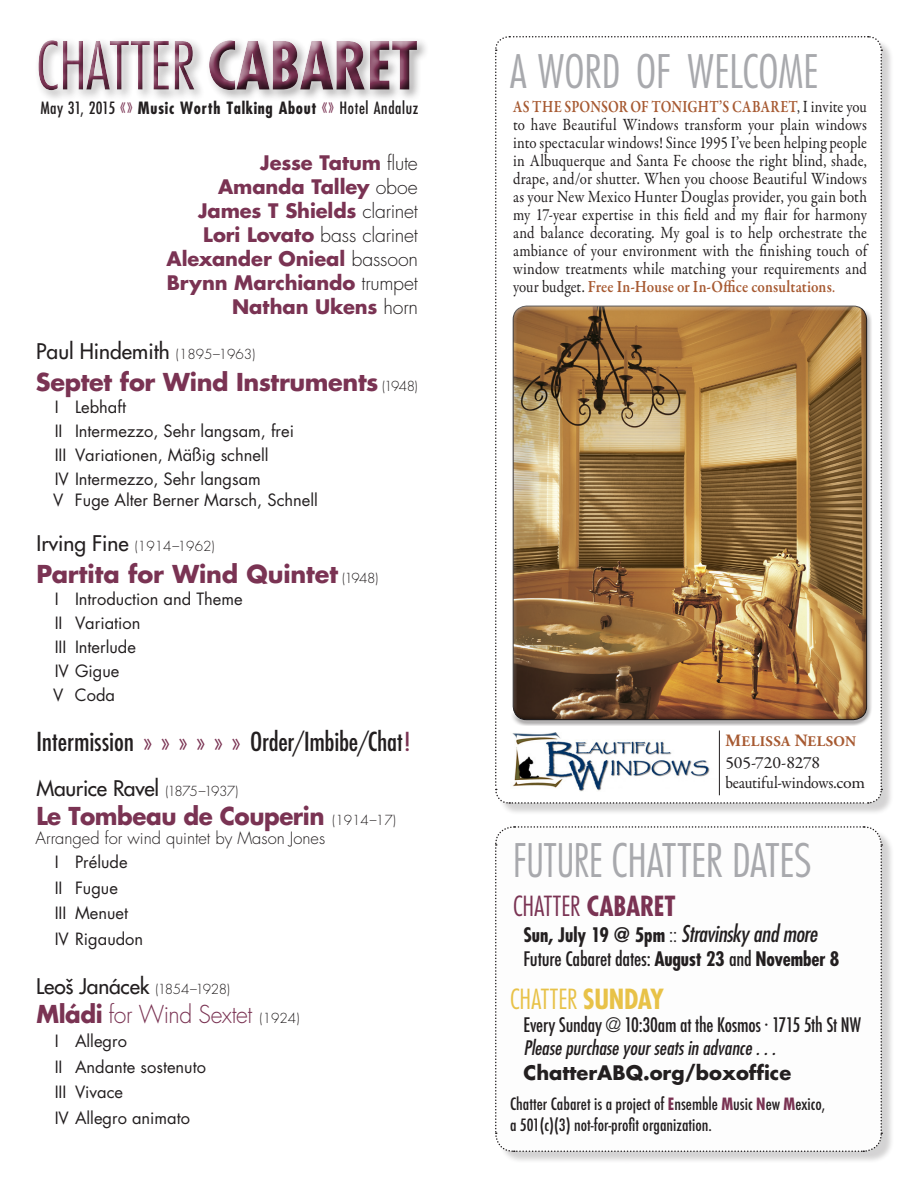
<style>
.page{position:relative;width:918px;height:1188px;background:#fff}
.page>*{position:absolute;margin:0;border:0;box-sizing:border-box;transform-origin:0 0}
.t1{font:300 condensed 64.5px "Futura";letter-spacing:-.01em;color:#7a3353}
.t2{font:300 condensed 45px "Futura";letter-spacing:-.005em;color:#a8a9ad;scale:.91 1}
.t3{font:300 condensed 45px "Futura";letter-spacing:-.005em;color:#a8a9ad}
.t4{font:300 condensed 27px "Futura";letter-spacing:-.005em;color:#7a3353}
.t5{font:300 condensed 27px "Futura";letter-spacing:-.005em;color:#e8c248}
.t6{font:500 condensed 25.5px "Futura";letter-spacing:-.01em;color:#231f20}
.t7{font:700 24px "Futura";letter-spacing:-.015em;color:#7a3353}
.t8{font:700 24px "Futura";letter-spacing:-.015em;color:#7a3353;scale:.96 1}
.t9{font:300 24px "Futura";letter-spacing:-.02em;color:#7a3353;scale:.96 1}
.t10{font:italic condensed 22.5px "Futura";letter-spacing:-.015em;color:#231f20}
.Composer{font:21px "Futura";letter-spacing:-.005em;color:#231f20}
.t11{font:700 19.5px "Futura";letter-spacing:-.005em;color:#7a3353}
.t12{font:500 condensed 19.5px "Futura";letter-spacing:-.01em;color:#231f20}
.t13{font:italic condensed 19.5px "Futura";color:#231f20}
.t14{font:700 19.5px "Futura";color:#231f20}
.t15{font:300 19.5px "Futura";letter-spacing:-.015em;color:#231f20}
.t16{font:17.25px/18px "Garamond Premr Pro";letter-spacing:.005em;color:#231f20;text-align:justify;scale:.8 1}
.t17{font:17.25px "Garamond Premr Pro";letter-spacing:.005em;color:#231f20;scale:.91 1}
.t18{font:17.25px "Garamond Premr Pro";letter-spacing:-.015em;color:#231f20;scale:1.04 1}
.Movements{font:16.5px "Futura";color:#231f20}
.t19{font:500 condensed 16.5px "Futura";color:#231f20}
.t20{font:700 condensed 16.5px "Futura";letter-spacing:.04em;color:#231f20}
.t21{font:300 16.5px "Futura";color:#231f20}
.t22{font:14.7px "Adobe Garamond Pro Bold SC850";letter-spacing:.025em;color:#a75a32}
.Composer-2{font:300 13.5px "Futura";color:#231f20}
.s1{font-weight:700}
.s2{font-weight:500}
.s3{font-weight:400;font-size:24.75px;color:#7a3353}
.s4{font-weight:400}
.s5{font-weight:300;color:#231f20}
.s6{font-weight:700;color:#7a3353}
.s7{font-weight:300;font-size:13.5px}
.s8{font-weight:300;font-size:13.5px;color:#231f20}
.s9{font-weight:400;font-size:21px}
.s10{color:#7a3353}
.s11{font-weight:300}
.s12{font-size:13.5px;color:#231f20}
.s13{font-weight:600;color:#a75a32}
.s14{color:#a75a32}
.s15{font-size:17.25px}
.s16{font-weight:700;font-style:normal;font-size:19.5px}
.s17{font-weight:300;font-style:normal;font-size:19.5px}
</style>
<div class="page">
<div style="left:498px;top:39px;width:396px;height:777px;background:#231f20;opacity:.2"></div>
<svg style="left:495px;top:36px;width:388px;height:769px"></svg>
<div style="left:507px;top:301px;width:362px;height:415px;background:#fff;opacity:.35"></div>
<div style="left:511px;top:309px;width:362px;height:417px;background:#231f20;opacity:.35"></div>
<div style="left:33px;top:34px;width:395px;height:67px;background:#231f20;opacity:.75"></div>
<div style="left:498px;top:829px;width:396px;height:335px;background:#231f20;opacity:.2"></div>
<svg style="left:495px;top:826px;width:388px;height:327px"></svg>
<img style="left:510px;top:732px;width:216px;height:59px">
<hr style="left:719px;top:730px;width:1px;height:65px;background:#231f20">
<h1 class="t1" style="left:36px;top:28px;width:383px">CHATTER <span class="s1">CABARET</span></h1>
<p class="t20" style="left:40px;top:98px;width:379px"><span class="s2">May 31, 2015</span> <span class="s3">«»</span> Music Worth Talking About <span class="s3">«»</span> <span class="s4">Hotel Andaluz</span></p>
<p class="t11" style="left:260px;top:150px;width:159px">Jesse Tatum <span class="s5">flute</span></p>
<p class="t11" style="left:218px;top:174px;width:201px">Amanda Talley <span class="s5">oboe</span></p>
<p class="t11" style="left:198px;top:198px;width:221px">James T Shields <span class="s5">clarinet</span></p>
<p class="t15" style="left:203px;top:223px;width:216px"><span class="s6">Lori Lovato</span> bass clarinet</p>
<p class="t11" style="left:167px;top:246px;width:253px">Alexander Onieal <span class="s5">bassoon</span></p>
<p class="t11" style="left:167px;top:270px;width:253px">Brynn Marchiando <span class="s5">trumpet</span></p>
<p class="t11" style="left:232px;top:294px;width:188px">Nathan Ukens <span class="s5">horn</span></p>
<p class="Composer" style="left:36px;top:338px;width:221px">Paul Hindemith <span class="s7">(1895–1963)</span></p>
<p class="t7" style="left:36px;top:366px;width:384px">Septet for Wind Instruments <span class="s8">(1948)</span></p>
<p class="Movements" style="left:55px;top:397px;width:73px">I Lebhaft</p>
<p class="Movements" style="left:55px;top:421px;width:241px">II Intermezzo, Sehr langsam, frei</p>
<p class="Movements" style="left:55px;top:445px;width:215px">III Variationen, Mäßig schnell</p>
<p class="Movements" style="left:55px;top:469px;width:208px">IV Intermezzo, Sehr langsam</p>
<p class="Movements" style="left:53px;top:490px;width:266px">V Fuge Alter Berner Marsch, Schnell</p>
<p class="Composer-2" style="left:37px;top:538px;width:180px"><span class="s9">Irving Fine</span> (1914–1962)</p>
<p class="t7" style="left:36px;top:558px;width:344px">Partita for Wind Quintet <span class="s8">(1948)</span></p>
<p class="Movements" style="left:55px;top:589px;width:190px">I Introduction and Theme</p>
<p class="Movements" style="left:55px;top:613px;width:87px">II Variation</p>
<p class="Movements" style="left:55px;top:637px;width:83px">III Interlude</p>
<p class="Movements" style="left:55px;top:661px;width:66px">IV Gigue</p>
<p class="Movements" style="left:53px;top:685px;width:63px">V Coda</p>
<p class="t6" style="left:37px;top:725px;width:376px">Intermission <span class="s10">» » » » » »</span> Order<span class="s11">/</span>Imbibe<span class="s11">/</span>Chat<span class="s10">!</span></p>
<p class="Composer" style="left:36px;top:774px;width:204px">Maurice Ravel <span class="s7">(1875–1937)</span></p>
<p class="t8" style="left:36px;top:800px;width:376px">Le Tombeau de Couperin <span class="s8">(1914–17)</span></p>
<p class="t21" style="left:36px;top:828px;width:291px">Arranged for wind quintet by Mason Jones</p>
<p class="Movements" style="left:55px;top:852px;width:74px">I Prélude</p>
<p class="Movements" style="left:55px;top:877px;width:65px">II Fugue</p>
<p class="Movements" style="left:55px;top:903px;width:75px">III Menuet</p>
<p class="Movements" style="left:55px;top:928px;width:90px">IV Rigaudon</p>
<p class="Composer" style="left:36px;top:973px;width:195px">Leoš Janácek <span class="s7">(1854–1928)</span></p>
<p class="t9" style="left:37px;top:1000px;width:276px"><span class="s1">Mládi</span> for Wind Sextet <span class="s12">(1924)</span></p>
<p class="Movements" style="left:55px;top:1031px;width:74px">I Allegro</p>
<p class="Movements" style="left:55px;top:1056px;width:153px">II Andante sostenuto</p>
<p class="Movements" style="left:55px;top:1082px;width:70px">III Vivace</p>
<p class="Movements" style="left:55px;top:1107px;width:137px">IV Allegro animato</p>
<p class="t3" style="left:510px;top:45px;width:310px">A WORD OF WELCOME</p>
<p class="t16" style="left:513px;top:98px;width:444px"><span class="s13">AS THE SPONSOR OF TONIGHT’S CABARET</span>, I invite you to have Beautiful Windows transform your plain windows into spectacular windows! Since 1995 I’ve been helping people in Albuquerque and Santa Fe choose the right blind, shade, drape, and/or shutter. When you choose Beautiful Windows as your New Mexico Hunter Douglas provider, you gain both my 17-year expertise in this field and my flair for harmony and balance decorating. My goal is to help orchestrate the ambiance of your environment with the finishing touch of window treatments while matching your requirements and your budget. <span class="s13">Free In-House or In-Office consultations</span><span class="s14">.</span></p>
<p class="t22" style="left:725px;top:733px;width:132px"><span class="s15">M</span>ELISSA <span class="s15">N</span>ELSON</p>
<p class="t18" style="left:725px;top:752px;width:93px">505-720-8278</p>
<p class="t17" style="left:725px;top:772px;width:155px">beautiful-windows.com</p>
<p class="t2" style="left:513px;top:834px;width:330px">FUTURE CHATTER DATES</p>
<p class="t4" style="left:513px;top:890px;width:164px">CHATTER <span class="s1">CABARET</span></p>
<p class="t10" style="left:524px;top:920px;width:295px"><span class="s16">Sun, July 19 @ 5pm</span> <span class="s17">::</span> Stravinsky and more</p>
<p class="t12" style="left:524px;top:946px;width:317px">Future Cabaret dates: <span class="s1">August 23</span> and <span class="s1">November 8</span></p>
<p class="t5" style="left:510px;top:983px;width:156px">CHATTER <span class="s1">SUNDAY</span></p>
<p class="t12" style="left:524px;top:1012px;width:339px">Every Sunday <span class="s11">@</span> 10:30am at the Kosmos · 1715 5th St NW</p>
<p class="t13" style="left:524px;top:1036px;width:254px">Please purchase your seats in advance . . .</p>
<p class="t14" style="left:524px;top:1060px;width:269px">ChatterABQ.org/boxoffice</p>
<p class="t19" style="left:510px;top:1094px;width:317px">Chatter Cabaret is a project of <span class="s6">E</span>nsemble <span class="s6">M</span>usic <span class="s6">N</span>ew <span class="s6">M</span>exico,</p>
<p class="t19" style="left:510px;top:1115px;width:204px">a 501(c)(3) not-for-profit organization.</p>
</div>
